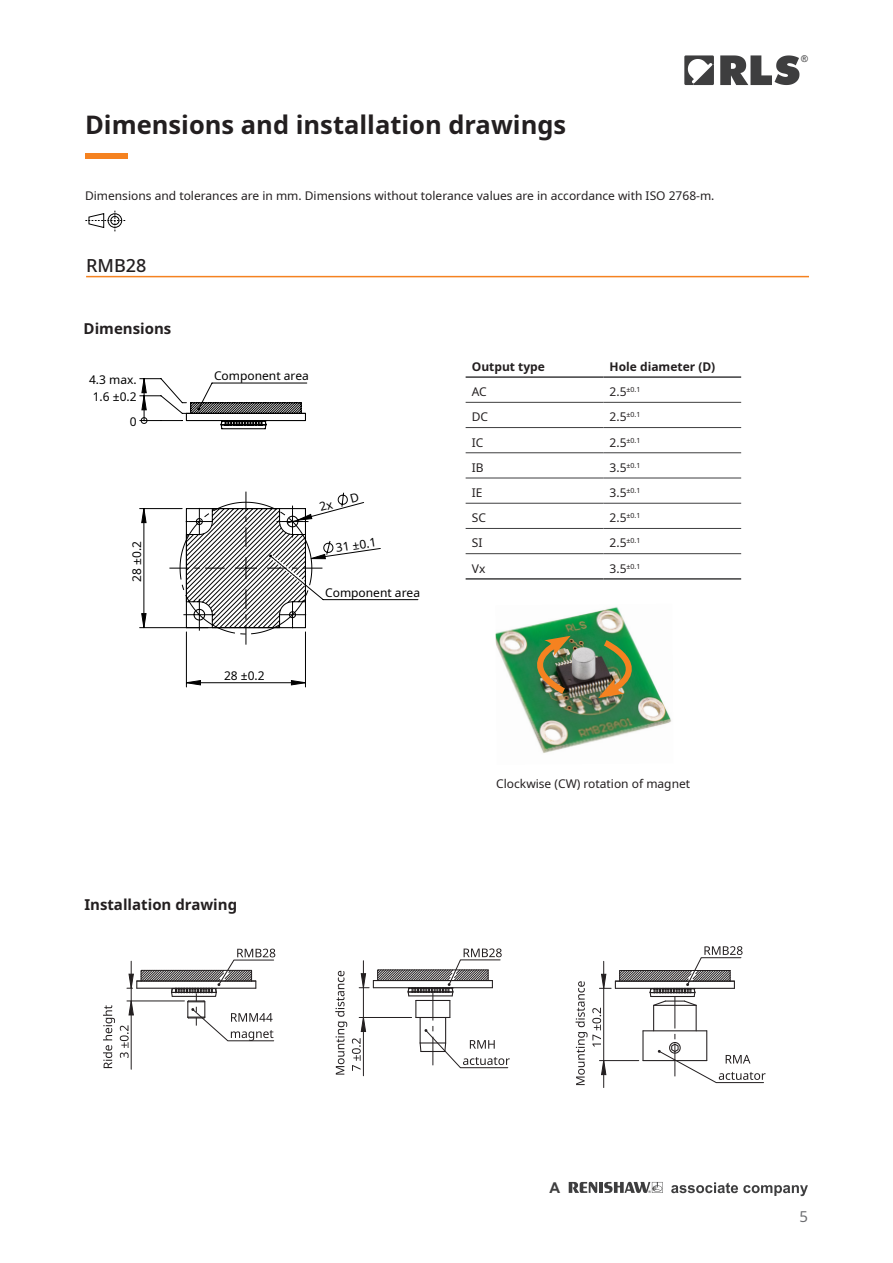
<style>
.page{position:relative;width:893px;height:1263px;background:#fff}
.page>*{position:absolute;margin:0;border:0;box-sizing:border-box;transform-origin:0 0}
.p_H2{font:700 25.5px "Noto Sans";color:#231f20}
.t1{font:700 21px "Noto Sans";color:#000}
.p_H3{font:500 18px "Noto Sans";color:#231f20}
.p_table_body{font:700 15px "Noto Sans";color:#231f20}
.t2{font:15px "Noto Sans";color:#6c6d70}
.t3{font:700 14.85px "Arial";color:#3e3e3f}
.body{font:12px "Noto Sans";color:#231f20}
.t4{font:12px "Noto Sans";color:#000}
.t5{font:700 12px "Noto Sans";color:#231f20}
.t6{font:9.3px "Arial";color:#3e3e3f}
.t7{font:7.05px "Noto Sans";color:#231f20}
.s1{font-size:12px}
</style>
<div class="page">
<hr style="left:86px;top:276px;width:723px;height:1px;background:#f58220">
<div style="left:85px;top:154px;width:43px;height:5px;background:#f58220"></div>
<svg style="left:85px;top:211px;width:41px;height:20px"></svg>
<img style="left:495px;top:607px;width:177px;height:146px">
<hr style="left:466px;top:376px;width:137px;height:2px;background:#3e3e3f">
<hr style="left:603px;top:376px;width:138px;height:2px;background:#3e3e3f">
<hr style="left:466px;top:578px;width:137px;height:2px;background:#3e3e3f">
<hr style="left:603px;top:578px;width:138px;height:2px;background:#3e3e3f">
<hr style="left:466px;top:402px;width:137px;height:1px;background:#3e3e3f">
<hr style="left:603px;top:402px;width:138px;height:1px;background:#3e3e3f">
<hr style="left:466px;top:427px;width:137px;height:1px;background:#3e3e3f">
<hr style="left:603px;top:427px;width:138px;height:1px;background:#3e3e3f">
<hr style="left:466px;top:553px;width:137px;height:1px;background:#3e3e3f">
<hr style="left:603px;top:553px;width:138px;height:1px;background:#3e3e3f">
<hr style="left:466px;top:528px;width:137px;height:1px;background:#3e3e3f">
<hr style="left:603px;top:528px;width:138px;height:1px;background:#3e3e3f">
<hr style="left:466px;top:503px;width:137px;height:1px;background:#3e3e3f">
<hr style="left:603px;top:503px;width:138px;height:1px;background:#3e3e3f">
<hr style="left:466px;top:478px;width:137px;height:1px;background:#3e3e3f">
<hr style="left:603px;top:478px;width:138px;height:1px;background:#3e3e3f">
<hr style="left:466px;top:452px;width:137px;height:1px;background:#3e3e3f">
<hr style="left:603px;top:452px;width:138px;height:1px;background:#3e3e3f">
<hr style="left:186px;top:632px;width:1px;height:55px;background:#000">
<hr style="left:305px;top:632px;width:1px;height:55px;background:#000">
<svg style="left:186px;top:680px;width:119px;height:6px"></svg>
<img style="left:515px;top:635px;width:56px;height:62px">
<svg style="left:598px;top:637px;width:56px;height:62px;background:#699661"></svg>
<svg style="left:103px;top:949px;width:172px;height:121px"></svg>
<svg style="left:335px;top:948px;width:175px;height:129px"></svg>
<hr style="left:603px;top:988px;width:1px;height:99px;background:#231f20">
<svg style="left:575px;top:946px;width:191px;height:139px"></svg>
<svg style="left:720px;top:55px;width:79px;height:30px"></svg>
<svg style="left:684px;top:55px;width:30px;height:30px"></svg>
<svg style="left:569px;top:1182px;width:28px;height:11px"></svg>
<hr style="left:599px;top:1182px;width:4px;height:11px;background:#3e3e3f">
<svg style="left:671px;top:1182px;width:137px;height:14px"></svg>
<svg style="left:604px;top:1182px;width:59px;height:11px"></svg>
<svg style="left:139px;top:378px;width:242px;height:267px"></svg>
<p class="p_H2" style="left:85px;top:107px;width:483px">Dimensions and installation drawings</p>
<p class="body" style="left:85px;top:187px;width:631px">Dimensions and tolerances are in mm. Dimensions without tolerance values are in accordance with ISO 2768-m.</p>
<p class="p_H3" style="left:86px;top:252px;width:62px">RMB28</p>
<p class="p_table_body" style="left:84px;top:318px;width:89px">Dimensions</p>
<p class="t1" style="left:118px;top:318px;width:73px">RMB28</p>
<p class="t4" style="left:89px;top:371px;width:49px">4.3 max.</p>
<p class="t4" style="left:93px;top:388px;width:45px">1.6 ±0.2</p>
<p class="t4" style="left:130px;top:413px;width:8px">0</p>
<p class="t4" style="left:214px;top:367px;width:96px">Component area</p>
<p class="t4" style="left:128px;top:582px;width:42px;rotate:-90deg">28 ±0.2</p>
<p class="t4" style="left:224px;top:667px;width:42px">28 ±0.2</p>
<p class="t4" style="left:335px;top:539px;width:42px;rotate:-8deg">31 ±0.1</p>
<p class="t4" style="left:325px;top:584px;width:96px">Component area</p>
<p class="p_table_body" style="left:84px;top:894px;width:154px">Installation drawing</p>
<p class="t5" style="left:472px;top:358px;width:75px">Output type</p>
<p class="t5" style="left:610px;top:358px;width:107px">Hole diameter (D)</p>
<p class="body" style="left:472px;top:383px;width:17px">AC</p>
<p class="t7" style="left:610px;top:385px;width:32px"><span class="s1">2.5</span>±0.1</p>
<p class="body" style="left:472px;top:409px;width:18px">DC</p>
<p class="t7" style="left:610px;top:410px;width:32px"><span class="s1">2.5</span>±0.1</p>
<p class="body" style="left:472px;top:434px;width:13px">IC</p>
<p class="t7" style="left:610px;top:435px;width:32px"><span class="s1">2.5</span>±0.1</p>
<p class="body" style="left:472px;top:459px;width:13px">IB</p>
<p class="t7" style="left:610px;top:460px;width:32px"><span class="s1">3.5</span>±0.1</p>
<p class="body" style="left:472px;top:484px;width:12px">IE</p>
<p class="t7" style="left:610px;top:485px;width:32px"><span class="s1">3.5</span>±0.1</p>
<p class="body" style="left:472px;top:509px;width:16px">SC</p>
<p class="t7" style="left:610px;top:511px;width:32px"><span class="s1">2.5</span>±0.1</p>
<p class="body" style="left:472px;top:535px;width:12px">SI</p>
<p class="t7" style="left:610px;top:536px;width:32px"><span class="s1">2.5</span>±0.1</p>
<p class="body" style="left:472px;top:560px;width:15px">Vx</p>
<p class="t7" style="left:610px;top:561px;width:32px"><span class="s1">3.5</span>±0.1</p>
<p class="body" style="left:496px;top:775px;width:195px">Clockwise (CW) rotation of magnet</p>
<p class="t6" style="left:801px;top:53px;width:8px">®</p>
<p class="t3" style="left:549px;top:1177px;width:12px">A</p>
<p class="t2" style="left:799px;top:1205px;width:10px">5</p>
</div>
